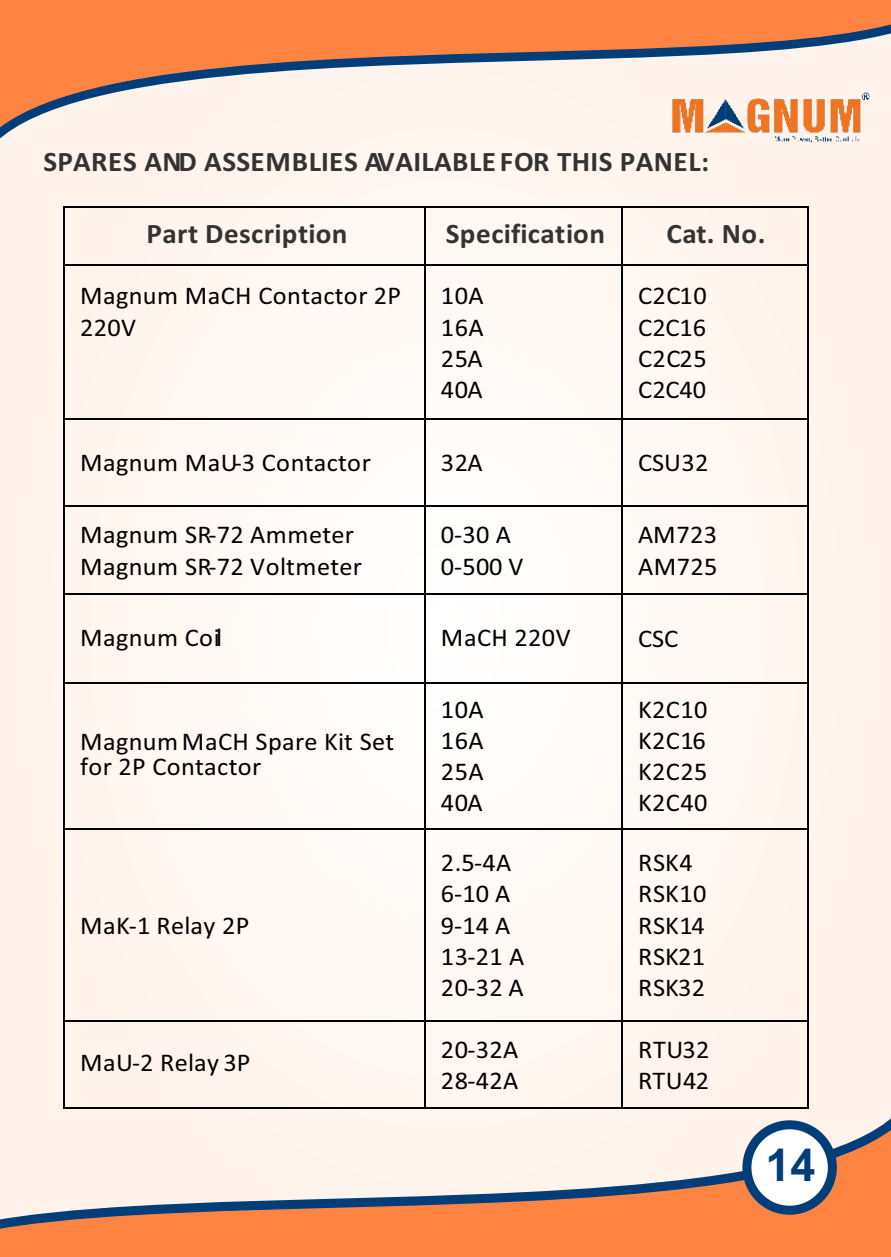
<style>
.page{position:relative;width:891px;height:1257px;background:#fff8f3}
.page>*{position:absolute;margin:0;border:0;box-sizing:border-box;transform-origin:0 0}
.t1{font:700 45px "Arial";color:#003e79}
.t2{font:700 28.2px "Calibri";letter-spacing:.015em;color:#333}
.t3{font:25.5px/31.2px "Calibri";letter-spacing:.015em;color:#000}
</style>
<div class="page">
<svg style="left:0;top:998px;width:891px;height:259px"></svg>
<svg style="left:0;top:0;width:891px;height:253px"></svg>
<img style="left:644px;top:51px;width:247px;height:133px">
<svg style="left:742px;top:1120px;width:95px;height:95px;fill:#fff"></svg>
<hr style="left:65px;top:206px;width:359px;height:1px;background:#000">
<hr style="left:426px;top:206px;width:196px;height:1px;background:#000">
<hr style="left:623px;top:206px;width:185px;height:1px;background:#000">
<hr style="left:64px;top:207px;width:1px;height:58px;background:#000">
<hr style="left:424px;top:207px;width:2px;height:58px;background:#000">
<hr style="left:622px;top:207px;width:1px;height:58px;background:#000">
<hr style="left:808px;top:207px;width:1px;height:58px;background:#000">
<hr style="left:65px;top:265px;width:359px;height:1px;background:#000">
<hr style="left:426px;top:265px;width:196px;height:1px;background:#000">
<hr style="left:623px;top:265px;width:185px;height:1px;background:#000">
<hr style="left:64px;top:266px;width:1px;height:152px;background:#000">
<hr style="left:424px;top:266px;width:2px;height:152px;background:#000">
<hr style="left:622px;top:266px;width:1px;height:152px;background:#000">
<hr style="left:808px;top:266px;width:1px;height:152px;background:#000">
<hr style="left:65px;top:418px;width:359px;height:2px;background:#000">
<hr style="left:426px;top:418px;width:196px;height:2px;background:#000">
<hr style="left:623px;top:418px;width:185px;height:2px;background:#000">
<hr style="left:64px;top:420px;width:1px;height:85px;background:#000">
<hr style="left:424px;top:420px;width:2px;height:85px;background:#000">
<hr style="left:622px;top:420px;width:1px;height:85px;background:#000">
<hr style="left:808px;top:420px;width:1px;height:85px;background:#000">
<hr style="left:65px;top:505px;width:359px;height:2px;background:#000">
<hr style="left:426px;top:505px;width:196px;height:2px;background:#000">
<hr style="left:623px;top:505px;width:185px;height:2px;background:#000">
<hr style="left:64px;top:507px;width:1px;height:87px;background:#000">
<hr style="left:424px;top:507px;width:2px;height:87px;background:#000">
<hr style="left:622px;top:507px;width:1px;height:87px;background:#000">
<hr style="left:808px;top:507px;width:1px;height:87px;background:#000">
<hr style="left:65px;top:594px;width:359px;height:1px;background:#000">
<hr style="left:426px;top:594px;width:196px;height:1px;background:#000">
<hr style="left:623px;top:594px;width:185px;height:1px;background:#000">
<hr style="left:64px;top:595px;width:1px;height:87px;background:#000">
<hr style="left:424px;top:595px;width:2px;height:87px;background:#000">
<hr style="left:622px;top:595px;width:1px;height:87px;background:#000">
<hr style="left:808px;top:595px;width:1px;height:87px;background:#000">
<hr style="left:65px;top:682px;width:359px;height:1px;background:#000">
<hr style="left:426px;top:682px;width:196px;height:1px;background:#000">
<hr style="left:623px;top:682px;width:185px;height:1px;background:#000">
<hr style="left:64px;top:683px;width:1px;height:145px;background:#000">
<hr style="left:424px;top:683px;width:2px;height:145px;background:#000">
<hr style="left:622px;top:683px;width:1px;height:145px;background:#000">
<hr style="left:808px;top:683px;width:1px;height:145px;background:#000">
<hr style="left:65px;top:828px;width:359px;height:1px;background:#000">
<hr style="left:426px;top:828px;width:196px;height:1px;background:#000">
<hr style="left:623px;top:828px;width:185px;height:1px;background:#000">
<hr style="left:64px;top:829px;width:1px;height:191px;background:#000">
<hr style="left:424px;top:829px;width:2px;height:191px;background:#000">
<hr style="left:622px;top:829px;width:1px;height:191px;background:#000">
<hr style="left:808px;top:829px;width:1px;height:191px;background:#000">
<hr style="left:65px;top:1020px;width:359px;height:1px;background:#000">
<hr style="left:426px;top:1020px;width:196px;height:1px;background:#000">
<hr style="left:623px;top:1020px;width:185px;height:1px;background:#000">
<hr style="left:64px;top:1021px;width:1px;height:86px;background:#000">
<hr style="left:65px;top:1107px;width:359px;height:1px;background:#000">
<hr style="left:424px;top:1021px;width:2px;height:86px;background:#000">
<hr style="left:426px;top:1107px;width:196px;height:1px;background:#000">
<hr style="left:622px;top:1021px;width:1px;height:86px;background:#000">
<hr style="left:623px;top:1107px;width:185px;height:1px;background:#000">
<hr style="left:808px;top:1021px;width:1px;height:86px;background:#000">
<p class="t2" style="left:43px;top:150px;width:667px">SPARES AND ASSEMBLIES AVAILABLE FOR THIS PANEL:</p>
<p class="t2" style="left:147px;top:222px;width:203px">Part Description</p>
<p class="t2" style="left:446px;top:222px;width:161px">Specification</p>
<p class="t2" style="left:667px;top:222px;width:100px">Cat. No.</p>
<p class="t3" style="left:80px;top:282px;width:322px">Magnum MaCH Contactor 2P<br>220V</p>
<p class="t3" style="left:441px;top:282px;width:44px;text-align:justify">10A 16A 25A 40A</p>
<p class="t3" style="left:638px;top:282px;width:70px;text-align:justify">C2C10<br>C2C16<br>C2C25<br>C2C40</p>
<p class="t3" style="left:80px;top:449px;width:292px">Magnum MaU-3 Contactor</p>
<p class="t3" style="left:441px;top:449px;width:43px">32A</p>
<p class="t3" style="left:638px;top:449px;width:72px">CSU32</p>
<p class="t3" style="left:80px;top:521px;width:283px">Magnum SR-72 Ammeter<br>Magnum SR-72 Voltmeter</p>
<p class="t3" style="left:441px;top:521px;width:84px">0-30 A<br>0-500 V</p>
<p class="t3" style="left:638px;top:521px;width:81px">AM723<br>AM725</p>
<p class="t3" style="left:80px;top:624px;width:143px">Magnum Coil</p>
<p class="t3" style="left:441px;top:624px;width:131px">MaCH 220V</p>
<p class="t3" style="left:638px;top:625px;width:42px">CSC</p>
<p class="t3" style="left:80px;top:732px;width:316px;line-height:24.9px">Magnum MaCH Spare Kit Set for 2P Contactor</p>
<p class="t3" style="left:80px;top:912px;width:171px">MaK-1 Relay 2P</p>
<p class="t3" style="left:80px;top:1049px;width:172px">MaU-2 Relay 3P</p>
<p class="t3" style="left:441px;top:696px;width:44px;text-align:justify">10A 16A 25A 40A</p>
<p class="t3" style="left:638px;top:696px;width:71px;text-align:justify">K2C10<br>K2C16<br>K2C25<br>K2C40</p>
<p class="t3" style="left:441px;top:849px;width:85px">2.5-4A<br>6-10 A<br>9-14 A<br>13-21 A<br>20-32 A</p>
<p class="t3" style="left:638px;top:849px;width:70px">RSK4<br>RSK10<br>RSK14<br>RSK21<br>RSK32</p>
<p class="t3" style="left:441px;top:1036px;width:79px">20-32A<br>28-42A</p>
<p class="t3" style="left:638px;top:1036px;width:73px">RTU32<br>RTU42</p>
<h1 class="t1" style="left:766px;top:1148px;width:52px">14</h1>
</div>
